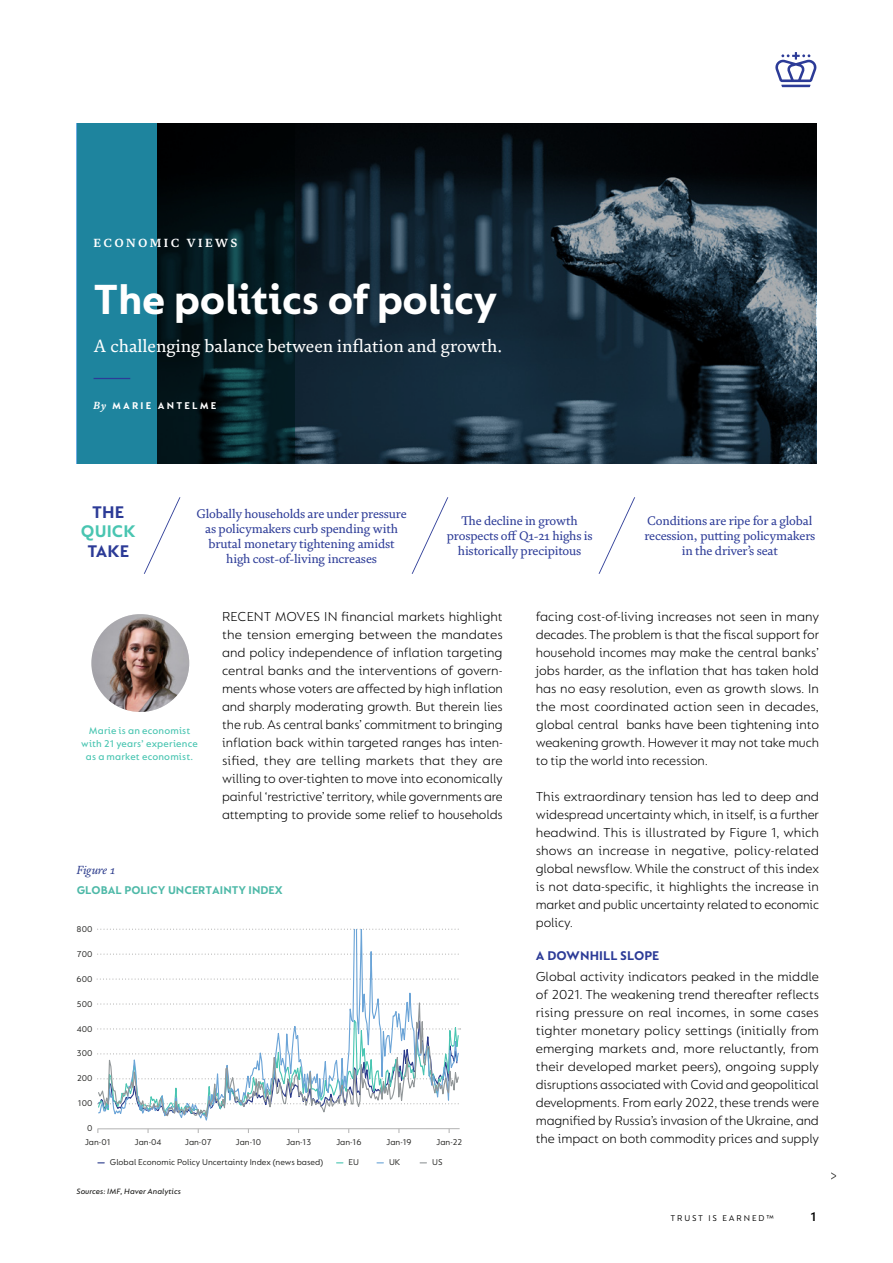
<style>
.page{position:relative;width:893px;height:1263px;background:#fff}
.page>*{position:absolute;margin:0;border:0;box-sizing:border-box;transform-origin:0 0}
.t1{font:700 45px "FS Lucas";letter-spacing:-.01em;color:#fff}
.t2{font:18px "FS Brabo";color:#fff}
.t3{font:700 18px "FS Lucas";letter-spacing:.005em;color:#2c3b97}
.t4{font:700 18px "FS Lucas";letter-spacing:.005em;color:#49c5b1}
.t5{font:300 13.8px/18px "FS Lucas";letter-spacing:-.01em;color:#000;text-align:justify}
.t6{font:700 13.5px "FS Lucas";letter-spacing:.005em;color:#2c3b97}
.t7{font:600 13.5px "FS Lucas";color:#000}
.t8{font:12.75px/15px "FS Brabo";letter-spacing:-.01em;color:#2c3b97;text-align:center}
.t9{font:700 12px "FS Lucas";color:#4eb9a8}
.t10{font:700 12px "FS Brabo";letter-spacing:.195em;color:#fff}
.t11{font:italic 12px "FS Brabo";letter-spacing:-.015em;color:#2a3a8b}
.t12{font:500 10.5px/12.8px "FS Lucas";letter-spacing:.015em;color:#49c5b1;text-align:center}
.t13{font:700 10.5px "FS Lucas";letter-spacing:.21em;color:#fff}
.t14{font:9px "FS Lucas";color:#1d1d1b}
.t15{font:9px "FS Lucas";letter-spacing:.21em;color:#000}
.t16{font:italic 500 8.25px "FS Lucas";color:#1d1d1b}
.s1{font-family:"FS Brabo";font-style:italic}
</style>
<div class="page">
<svg style="left:775px;top:52px;width:42px;height:35px"></svg>
<svg style="left:831px;top:1172px;width:5px;height:7px"></svg>
<svg style="left:294px;top:123px;width:522px;height:340px;background:#1a2b37"></svg>
<svg style="left:77px;top:123px;width:217px;height:340px;background:#0d3e4a"></svg>
<svg style="left:144px;top:497px;width:36px;height:77px"></svg>
<svg style="left:412px;top:497px;width:36px;height:77px"></svg>
<svg style="left:598px;top:497px;width:37px;height:77px"></svg>
<hr style="left:94px;top:378px;width:36px;height:1px;background:#2c3b97">
<img style="left:91px;top:614px;width:98px;height:98px;border-radius:49px">
<hr style="left:98px;top:1128px;width:362px;height:1px;background:#b2b2b2">
<svg style="left:100px;top:929px;width:359px;height:47px"></svg>
<svg style="left:98px;top:976px;width:362px;height:145px"></svg>
<p class="t10" style="left:94px;top:234px;width:145px">ECONOMIC VIEWS</p>
<h1 class="t1" style="left:94px;top:273px;width:405px">The politics of policy</h1>
<h2 class="t2" style="left:94px;top:332px;width:410px">A challenging balance between inflation and growth.</h2>
<p class="t13" style="left:94px;top:399px;width:124px"><span class="s1">By</span> MARIE ANTELME</p>
<h2 class="t3" style="left:92px;top:501px;width:34px">THE</h2>
<h2 class="t4" style="left:81px;top:521px;width:56px">QUICK</h2>
<h2 class="t3" style="left:87px;top:540px;width:43px">TAKE</h2>
<p class="t8" style="left:196px;top:505px;width:212px">Globally households are under pressure as policymakers curb spending with brutal monetary tightening amidst high cost-of-living increases</p>
<p class="t8" style="left:447px;top:513px;width:147px">The decline in growth prospects off Q1-21 highs is historically precipitous</p>
<p class="t8" style="left:644px;top:513px;width:173px">Conditions are ripe for a global recession, putting policymakers in the driver’s seat</p>
<p class="t5" style="left:222px;top:608px;width:282px">RECENT MOVES IN financial markets highlight the tension emerging between the mandates and policy independence of inflation targeting central banks and the interventions of govern&shy;ments whose voters are affected by high inflation and sharply moderating growth. But therein lies the rub. As central banks’ commitment to bringing inflation back within targeted ranges has inten&shy;sified, they are telling markets that they are willing to over-tighten to move into economically painful ‘restrictive’ territory, while governments are attempting to provide some relief to households</p>
<p class="t5" style="left:536px;top:608px;width:285px">facing cost-of-living increases not seen in many decades. The problem is that the fiscal support for household incomes may make the central banks’ jobs harder, as the inflation that has taken hold has no easy resolution, even as growth slows. In the most coordinated action seen in decades, global central banks have been tightening into weakening growth. However it may not take much to tip the world into recession.</p>
<p class="t12" style="left:81px;top:724px;width:118px">Marie is an economist with 21 years’ experience as a market economist.</p>
<p class="t5" style="left:536px;top:788px;width:285px">This extraordinary tension has led to deep and widespread uncertainty which, in itself, is a further headwind. This is illustrated by Figure 1, which shows an increase in negative, policy-related global newsflow. While the construct of this index is not data-specific, it highlights the increase in market and public uncertainty related to economic policy.</p>
<p class="t6" style="left:536px;top:948px;width:125px">A DOWNHILL SLOPE</p>
<p class="t5" style="left:536px;top:968px;width:285px">Global activity indicators peaked in the middle of 2021. The weakening trend thereafter reflects rising pressure on real incomes, in some cases tighter monetary policy settings (initially from emerging markets and, more reluctantly, from their developed market peers), ongoing supply disruptions associated with Covid and geopolitical developments. From early 2022, these trends were magnified by Russia’s invasion of the Ukraine, and the impact on both commodity prices and supply</p>
<p class="t11" style="left:77px;top:861px;width:40px">Figure 1</p>
<p class="t9" style="left:77px;top:883px;width:208px">GLOBAL POLICY UNCERTAINTY INDEX</p>
<p class="t14" style="left:77px;top:924px;width:17px">800</p>
<p class="t14" style="left:77px;top:949px;width:17px">700</p>
<p class="t14" style="left:77px;top:974px;width:17px">600</p>
<p class="t14" style="left:77px;top:998px;width:17px">500</p>
<p class="t14" style="left:77px;top:1023px;width:17px">400</p>
<p class="t14" style="left:77px;top:1048px;width:17px">300</p>
<p class="t14" style="left:77px;top:1073px;width:17px">200</p>
<p class="t14" style="left:78px;top:1098px;width:16px">100</p>
<p class="t14" style="left:87px;top:1123px;width:7px">0</p>
<p class="t14" style="left:85px;top:1136px;width:27px">Jan-01</p>
<p class="t14" style="left:135px;top:1136px;width:28px">Jan-04</p>
<p class="t14" style="left:185px;top:1136px;width:28px">Jan-07</p>
<p class="t14" style="left:236px;top:1136px;width:27px">Jan-10</p>
<p class="t14" style="left:286px;top:1136px;width:27px">Jan-13</p>
<p class="t14" style="left:336px;top:1136px;width:27px">Jan-16</p>
<p class="t14" style="left:386px;top:1136px;width:27px">Jan-19</p>
<p class="t14" style="left:110px;top:1157px;width:215px">Global Economic Policy Uncertainty Index (news based)</p>
<p class="t14" style="left:436px;top:1136px;width:27px">Jan-22</p>
<p class="t14" style="left:349px;top:1157px;width:12px">EU</p>
<p class="t14" style="left:389px;top:1157px;width:13px">UK</p>
<p class="t14" style="left:432px;top:1157px;width:12px">US</p>
<p class="t16" style="left:77px;top:1186px;width:106px">Sources: IMF, Haver Analytics</p>
<p class="t15" style="left:670px;top:1213px;width:105px">TRUST IS EARNED™</p>
<p class="t7" style="left:810px;top:1209px;width:7px">1</p>
</div>
